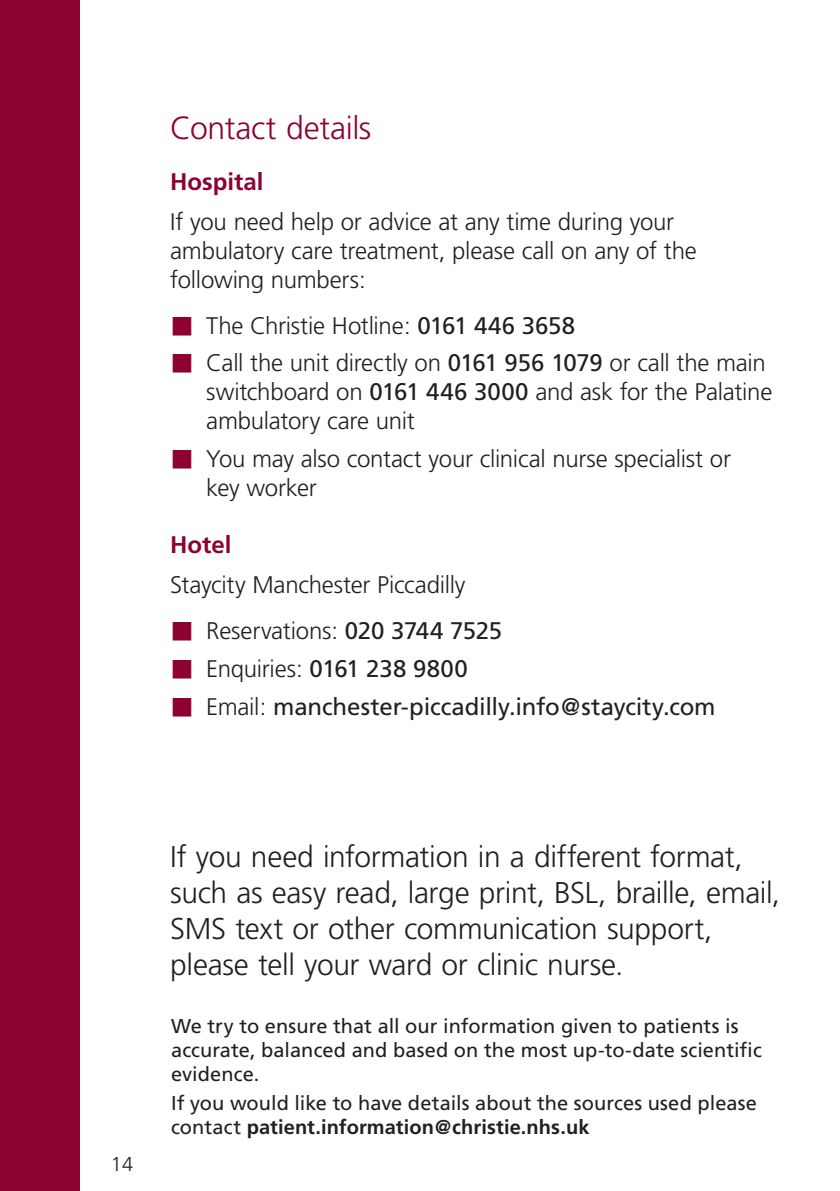
<style>
.page{position:relative;width:840px;height:1191px;background:#fff}
.page>*{position:absolute;margin:0;border:0;box-sizing:border-box;transform-origin:0 0}
.HEADING{font:300 32px "Frutiger";letter-spacing:-.01em;color:#8d0233}
.LARGE_TEXT{font:300 30px/36.2px "Frutiger";letter-spacing:-.01em;color:#231f20}
.BODY{font:300 24px/29px "Frutiger";letter-spacing:-.01em;color:#231f20}
.t1{font:24px "Frutiger";letter-spacing:-.005em;color:#231f20}
.SUB_HEADING{font:700 24px "Frutiger";color:#8d0233}
.WE_TRY{font:20px/24px "Frutiger";letter-spacing:.005em;color:#231f20}
.t2{font:300 20px "Frutiger";color:#231f20}
.s1{font-weight:400}
.s2{font-weight:300}
.s3{font-weight:700}
</style>
<div class="page">
<div style="left:0;top:0;width:79px;height:1191px;background:#8d0233"></div>
<p class="HEADING" style="left:170px;top:109px;width:202px">Contact details</p>
<p class="SUB_HEADING" style="left:170px;top:168px;width:95px">Hospital</p>
<p class="BODY" style="left:170px;top:207px;width:527px">If you need help or advice at any time during your ambulatory care treatment, please call on any of the following numbers:</p>
<p class="BODY" style="left:206px;top:311px;width:370px">The Christie Hotline: <span class="s1">0161 446 3658</span></p>
<p class="BODY" style="left:206px;top:348px;width:567px">Call the unit directly on <span class="s1">0161 956 1079</span> or call the main switchboard on <span class="s1">0161 446 3000</span> and ask for the Palatine ambulatory care unit</p>
<p class="BODY" style="left:206px;top:444px;width:526px">You may also contact your clinical nurse specialist or key worker</p>
<p class="SUB_HEADING" style="left:170px;top:531px;width:63px">Hotel</p>
<p class="BODY" style="left:170px;top:570px;width:296px">Staycity Manchester Piccadilly</p>
<p class="BODY" style="left:206px;top:616px;width:297px">Reservations: <span class="s1">020 3744 7525</span></p>
<p class="t1" style="left:206px;top:654px;width:263px"><span class="s2">Enquiries:</span> 0161 238 9800</p>
<p class="t1" style="left:206px;top:692px;width:510px"><span class="s2">Email:</span> manchester-piccadilly.info@staycity.com</p>
<p class="t2" style="left:111px;top:1152px;width:24px">14</p>
<p class="LARGE_TEXT" style="left:170px;top:838px;width:611px">If you need information in a different format, such as easy read, large print, BSL, braille, email, SMS text or other communication support, please tell your ward or clinic nurse.</p>
<p class="WE_TRY" style="left:171px;top:1013px;width:592px">We try to ensure that all our information given to patients is accurate, balanced and based on the most up-to-date scientific evidence.</p>
<p class="WE_TRY" style="left:171px;top:1091px;width:587px">If you would like to have details about the sources used please contact <span class="s3">patient.information@christie.nhs.uk</span></p>
</div>
